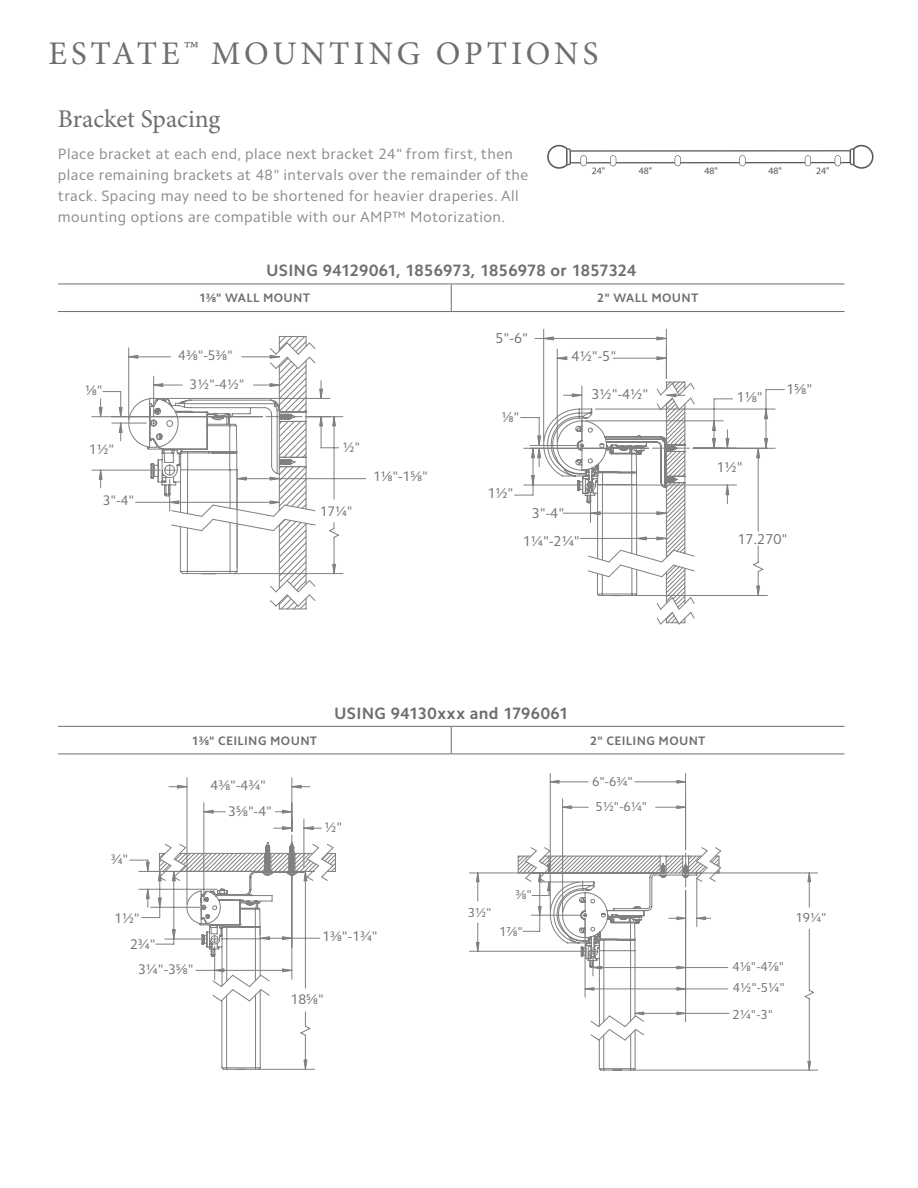
<style>
.page{position:relative;width:918px;height:1188px;background:#fff}
.page>*{position:absolute;margin:0;border:0;box-sizing:border-box;transform-origin:0 0}
.t1{font:33px "Minion Pro";letter-spacing:.115em;color:#6d6e71}
.t2{font:25.5px "Minion Pro";color:#6d6e71}
.t3{font:700 16.5px "Camphor Std";letter-spacing:.01em;color:#6d6e71}
.t4{font:15px/21px "Camphor Std";letter-spacing:.03em;color:#888a8d}
.t5{font:14.4px "Camphor Std";color:#6f7072}
.t6{font:13.95px "Camphor Std";color:#6f7072}
.t7{font:13.8px "Camphor Std";color:#6f7072}
.t8{font:13.05px/26.2px "Camphor Std";color:#6f7072}
.t9{font:700 12.3px "Camphor Std";letter-spacing:.025em;color:#6d6e71}
.t10{font:9.75px "Myriad Pro";color:#57585a}
</style>
<div class="page">
<hr style="left:58px;top:311px;width:393px;height:1px;background:#6d6e71">
<hr style="left:451px;top:311px;width:394px;height:1px;background:#6d6e71">
<hr style="left:58px;top:284px;width:393px;height:1px;background:#6d6e71">
<hr style="left:451px;top:284px;width:394px;height:1px;background:#6d6e71">
<svg style="left:451px;top:284px;width:1px;height:27px"></svg>
<hr style="left:58px;top:754px;width:393px;height:1px;background:#6d6e71">
<hr style="left:451px;top:754px;width:394px;height:1px;background:#6d6e71">
<hr style="left:58px;top:726px;width:393px;height:1px;background:#6d6e71">
<hr style="left:451px;top:726px;width:394px;height:1px;background:#6d6e71">
<svg style="left:451px;top:727px;width:1px;height:27px"></svg>
<svg style="left:99px;top:356px;width:237px;height:218px"></svg>
<svg style="left:128px;top:336px;width:179px;height:273px"></svg>
<svg style="left:146px;top:785px;width:167px;height:160px"></svg>
<svg style="left:159px;top:842px;width:177px;height:228px"></svg>
<svg style="left:476px;top:780px;width:335px;height:290px"></svg>
<svg style="left:518px;top:847px;width:203px;height:224px"></svg>
<svg style="left:532px;top:337px;width:236px;height:259px"></svg>
<svg style="left:543px;top:381px;width:152px;height:244px"></svg>
<svg style="left:547px;top:145px;width:327px;height:24px"></svg>
<p class="t1" style="left:48px;top:31px;width:552px">ESTATE™ MOUNTING OPTIONS</p>
<p class="t2" style="left:58px;top:101px;width:164px">Bracket Spacing</p>
<p class="t4" style="left:58px;top:143px;width:472px">Place bracket at each end, place next bracket 24" from first, then place remaining brackets at 48" intervals over the remainder of the track. Spacing may need to be shortened for heavier draperies. All mounting options are compatible with our AMP™ Motorization.</p>
<p class="t10" style="left:592px;top:164px;width:15px">24"</p>
<p class="t10" style="left:639px;top:164px;width:15px">48"</p>
<p class="t10" style="left:704px;top:164px;width:15px">48"</p>
<p class="t10" style="left:768px;top:164px;width:15px">48"</p>
<p class="t10" style="left:816px;top:164px;width:15px">24"</p>
<p class="t3" style="left:266px;top:261px;width:372px">USING 94129061, 1856973, 1856978 or 1857324</p>
<p class="t9" style="left:199px;top:291px;width:113px">1⅜" WALL MOUNT</p>
<p class="t9" style="left:597px;top:291px;width:103px">2" WALL MOUNT</p>
<p class="t7" style="left:85px;top:383px;width:19px">⅛"</p>
<p class="t7" style="left:89px;top:441px;width:27px">1½"</p>
<p class="t7" style="left:103px;top:492px;width:33px">3"-4"</p>
<p class="t7" style="left:178px;top:347px;width:56px">4⅜"-5⅜"</p>
<p class="t7" style="left:190px;top:376px;width:56px">3½"-4½"</p>
<p class="t7" style="left:343px;top:439px;width:19px">½"</p>
<p class="t7" style="left:320px;top:503px;width:35px">17¼"</p>
<p class="t7" style="left:373px;top:469px;width:56px">1⅛"-1⅝"</p>
<p class="t5" style="left:495px;top:330px;width:34px">5"-6"</p>
<p class="t5" style="left:501px;top:408px;width:20px">⅛"</p>
<p class="t5" style="left:572px;top:347px;width:46px">4½"-5"</p>
<p class="t5" style="left:592px;top:385px;width:58px">3½"-4½"</p>
<p class="t5" style="left:487px;top:485px;width:28px">1½"</p>
<p class="t5" style="left:532px;top:504px;width:34px">3"-4"</p>
<p class="t5" style="left:523px;top:532px;width:58px">1¼"-2¼"</p>
<p class="t5" style="left:737px;top:388px;width:28px">1⅛"</p>
<p class="t5" style="left:717px;top:459px;width:28px">1½"</p>
<p class="t5" style="left:786px;top:380px;width:28px">1⅝"</p>
<p class="t5" style="left:738px;top:531px;width:51px">17.270"</p>
<p class="t3" style="left:334px;top:703px;width:236px">USING 94130xxx and 1796061</p>
<p class="t9" style="left:192px;top:733px;width:127px">1⅜" CEILING MOUNT</p>
<p class="t9" style="left:590px;top:733px;width:117px">2" CEILING MOUNT</p>
<p class="t6" style="left:111px;top:851px;width:19px">¾"</p>
<p class="t6" style="left:210px;top:777px;width:57px">4⅜"-4¾"</p>
<p class="t6" style="left:228px;top:803px;width:45px">3⅝"-4"</p>
<p class="t6" style="left:114px;top:910px;width:27px">1½"</p>
<p class="t6" style="left:130px;top:936px;width:27px">2¾"</p>
<p class="t6" style="left:138px;top:961px;width:57px">3¼"-3⅝"</p>
<p class="t6" style="left:324px;top:819px;width:19px">½"</p>
<p class="t6" style="left:322px;top:928px;width:57px">1⅜"-1¾"</p>
<p class="t6" style="left:291px;top:991px;width:35px">18⅝"</p>
<p class="t8" style="left:468px;top:899px;width:25px">3½"</p>
<p class="t8" style="left:515px;top:882px;width:18px">⅜"</p>
<p class="t8" style="left:499px;top:919px;width:25px">1⅞"</p>
<p class="t8" style="left:592px;top:768px;width:42px">6"-6¾"</p>
<p class="t8" style="left:595px;top:793px;width:53px">5½"-6¼"</p>
<p class="t8" style="left:796px;top:905px;width:33px">19¼"</p>
<p class="t8" style="left:733px;top:954px;width:53px">4⅛"-4⅞"</p>
<p class="t8" style="left:733px;top:975px;width:54px">4½"-5¼"<br>2¼"-3"</p>
</div>
